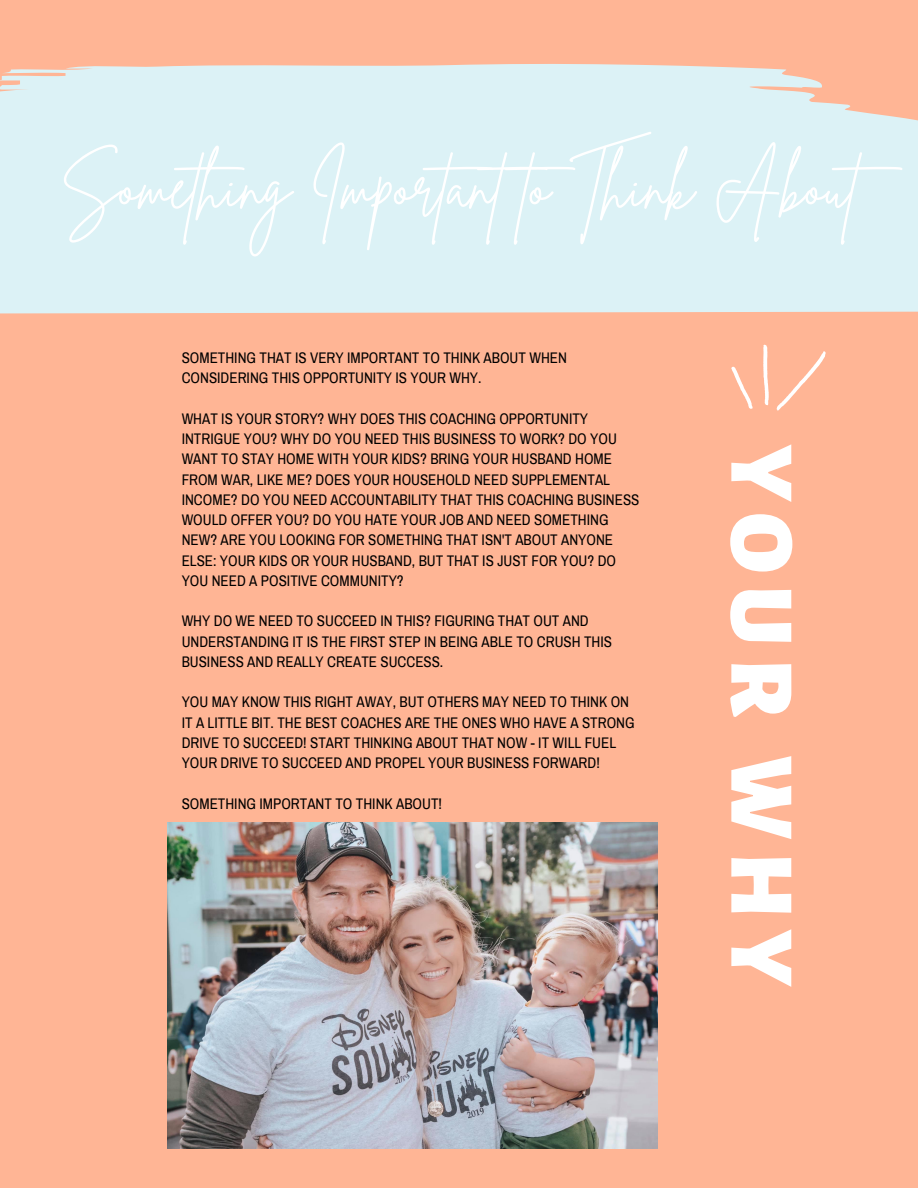
<style>
.page{position:relative;width:918px;height:1188px;background:#ffb595}
.page>*{position:absolute;margin:0;border:0;box-sizing:border-box;transform-origin:0 0}
.t1{font:900 92.55px "Alegreya Sans SC";letter-spacing:.135em;color:#fff}
.t2{font:63px "Brittany Signature";color:#fff}
.t3{font:15px/20.2px "Archivo Narrow";color:#000}
</style>
<div class="page">
<div style="left:0;top:64px;width:918px;height:250px;background:#dcf2f6"></div>
<svg style="left:731px;top:344px;width:95px;height:67px"></svg>
<img style="left:167px;top:823px;width:491px;height:326px">
<h2 class="t2" style="left:61px;top:146px;width:860px">Something Importantto Think About</h2>
<p class="t3" style="left:182px;top:348px;width:387px">SOMETHING THAT IS VERY IMPORTANT TO THINK ABOUT WHEN<br>CONSIDERING THIS OPPORTUNITY IS YOUR WHY.</p>
<p class="t3" style="left:182px;top:409px;width:459px">WHAT IS YOUR STORY? WHY DOES THIS COACHING OPPORTUNITY INTRIGUE YOU? WHY DO YOU NEED THIS BUSINESS TO WORK? DO YOU WANT TO STAY HOME WITH YOUR KIDS? BRING YOUR HUSBAND HOME FROM WAR, LIKE ME? DOES YOUR HOUSEHOLD NEED SUPPLEMENTAL INCOME? DO YOU NEED ACCOUNTABILITY THAT THIS COACHING BUSINESS WOULD OFFER YOU? DO YOU HATE YOUR JOB AND NEED SOMETHING NEW? ARE YOU LOOKING FOR SOMETHING THAT ISN'T ABOUT ANYONE ELSE: YOUR KIDS OR YOUR HUSBAND, BUT THAT IS JUST FOR YOU? DO YOU NEED A POSITIVE COMMUNITY?</p>
<p class="t3" style="left:182px;top:611px;width:432px">WHY DO WE NEED TO SUCCEED IN THIS? FIGURING THAT OUT AND<br>UNDERSTANDING IT IS THE FIRST STEP IN BEING ABLE TO CRUSH THIS<br>BUSINESS AND REALLY CREATE SUCCESS.</p>
<p class="t3" style="left:182px;top:692px;width:455px">YOU MAY KNOW THIS RIGHT AWAY, BUT OTHERS MAY NEED TO THINK ON IT A LITTLE BIT. THE BEST COACHES ARE THE ONES WHO HAVE A STRONG DRIVE TO SUCCEED! START THINKING ABOUT THAT NOW - IT WILL FUEL YOUR DRIVE TO SUCCEED AND PROPEL YOUR BUSINESS FORWARD!</p>
<p class="t3" style="left:182px;top:793px;width:262px">SOMETHING IMPORTANT TO THINK ABOUT!</p>
<h1 class="t1" style="left:815px;top:445px;width:544px;rotate:90deg">YOUR WHY</h1>
</div>
